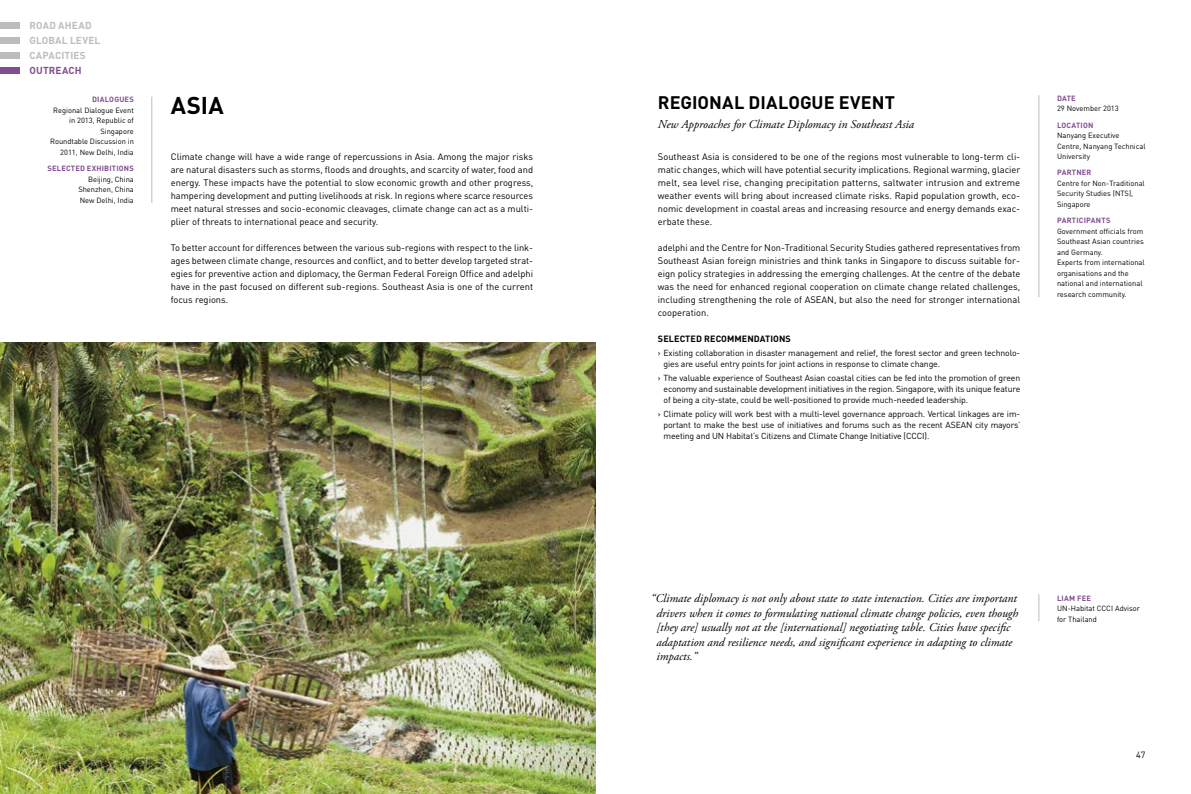
<style>
.page{position:relative;width:1191px;height:794px;background:#fff}
.page>*{position:absolute;margin:0;border:0;box-sizing:border-box;transform-origin:0 0}
.t1{font:700 24px "DIN Pro";color:#000}
.t2{font:700 18px "DIN Pro";letter-spacing:.005em;color:#000}
.t3{font:italic 12px/14.4px "Adobe Garamond Pro";color:#000}
.t4{font:700 10px/14.9px "DIN Pro";letter-spacing:.015em;color:#bebdbc}
.t5{font:700 10px "DIN Pro";letter-spacing:.015em;color:#824e91}
.t6{font:9.3px/13px "DIN Pro";color:#000;text-align:justify}
.t7{font:700 9px "DIN Pro";color:#000}
.t8{font:9px "DIN Pro";color:#000}
.t9{font:8.7px/10.7px "DIN Pro";letter-spacing:-.015em;color:#000;text-align:justify}
.t10{font:7.5px/10.5px "DIN Pro";color:#000}
.t11{font:700 7.5px "DIN Pro";letter-spacing:.025em;color:#824e91}
</style>
<div class="page">
<div style="left:0;top:22px;width:20px;height:7px;background:#bebdbc"></div>
<div style="left:0;top:37px;width:20px;height:7px;background:#bebdbc"></div>
<div style="left:0;top:52px;width:20px;height:7px;background:#bebdbc"></div>
<div style="left:0;top:67px;width:20px;height:7px;background:#824e91"></div>
<img style="left:0;top:342px;width:595px;height:452px">
<hr style="left:151px;top:97px;width:1px;height:106px;background:#bebdbc">
<hr style="left:1038px;top:95px;width:1px;height:202px;background:#bebdbc">
<svg style="left:1038px;top:594px;width:1px;height:27px"></svg>
<p class="t4" style="left:30px;top:18px;width:72px">ROAD AHEAD<br>GLOBAL LEVEL<br>CAPACITIES</p>
<p class="t5" style="left:30px;top:63px;width:54px">OUTREACH</p>
<p class="t11" style="left:92px;top:95px;width:43px">DIALOGUES</p>
<p class="t10" style="left:50px;top:105px;width:85px;text-align:right">Regional Dialogue Event in 2013, Republic of<br>Singapore<br>Roundtable Discussion in<br>2011, New Delhi, India</p>
<p class="t11" style="left:48px;top:163px;width:88px">SELECTED EXHIBITIONS</p>
<p class="t10" style="left:78px;top:173px;width:57px;text-align:justify;text-indent:10px">Beijing, China Shenzhen, China New Delhi, India</p>
<h1 class="t1" style="left:171px;top:89px;width:30px">ASIA</h1>
<p class="t6" style="left:171px;top:150px;width:364px">Climate change will have a wide range of repercussions in Asia. Among the major risks are natural disasters such as storms, floods and droughts, and scarcity of water, food and energy. These impacts have the potential to slow economic growth and other progress, hampering development and putting livelihoods at risk. In regions where scarce resources meet natural stresses and socio-economic cleavages, climate change can act as a multi&shy;plier of threats to international peace and security.</p>
<p class="t6" style="left:171px;top:241px;width:364px">To better account for differences between the various sub-regions with respect to the link&shy;ages between climate change, resources and conflict, and to better develop targeted strat&shy;egies for preventive action and diplomacy, the German Federal Foreign Office and adelphi have in the past focused on different sub-regions. Southeast Asia is one of the current focus regions.</p>
<h2 class="t2" style="left:658px;top:90px;width:238px">REGIONAL DIALOGUE EVENT</h2>
<p class="t3" style="left:658px;top:117px;width:258px">New Approaches for Climate Diplomacy in Southeast Asia</p>
<p class="t6" style="left:658px;top:150px;width:364px">Southeast Asia is considered to be one of the regions most vulnerable to long-term cli&shy;matic changes, which will have potential security implications. Regional warming, glacier melt, sea level rise, changing precipitation patterns, saltwater intrusion and extreme weather events will bring about increased climate risks. Rapid population growth, eco&shy;nomic development in coastal areas and increasing resource and energy demands exac&shy;erbate these.</p>
<p class="t6" style="left:658px;top:241px;width:364px">adelphi and the Centre for Non-Traditional Security Studies gathered representatives from Southeast Asian foreign ministries and think tanks in Singapore to discuss suitable for&shy;eign policy strategies in addressing the emerging challenges. At the centre of the debate was the need for enhanced regional cooperation on climate change related challenges, including strengthening the role of ASEAN, but also the need for stronger international cooperation.</p>
<p class="t7" style="left:658px;top:332px;width:12px">SELECTED</p>
<p class="t7" style="left:704px;top:332px;width:7px">RECOMMENDATIONS</p>
<p class="t9" style="left:663px;top:347px;width:358px;text-indent:-6px">› Existing collaboration in disaster management and relief, the forest sector and green technolo&shy;gies are useful entry points for joint actions in response to climate change.</p>
<p class="t9" style="left:663px;top:372px;width:358px;text-indent:-6px">› The valuable experience of Southeast Asian coastal cities can be fed into the promotion of green economy and sustainable development initiatives in the region. Singapore, with its unique feature of being a city-state, could be well-positioned to provide much-needed leadership.</p>
<p class="t9" style="left:663px;top:408px;width:358px;text-indent:-6px">› Climate policy will work best with a multi-level governance approach. Vertical linkages are im&shy;portant to make the best use of initiatives and forums such as the recent ASEAN city mayors’ meeting and UN Habitat’s Citizens and Climate Change Initiative (CCCI).</p>
<p class="t11" style="left:1057px;top:93px;width:20px">DATE</p>
<p class="t10" style="left:1057px;top:103px;width:63px">29 November 2013</p>
<p class="t11" style="left:1057px;top:120px;width:38px">LOCATION</p>
<p class="t10" style="left:1057px;top:130px;width:90px">Nanyang Executive<br>Centre, Nanyang Technical<br>University</p>
<p class="t11" style="left:1057px;top:167px;width:36px">PARTNER</p>
<p class="t10" style="left:1057px;top:178px;width:89px">Centre for Non-Traditional<br>Security Studies (NTS),<br>Singapore</p>
<p class="t11" style="left:1057px;top:215px;width:55px">PARTICIPANTS</p>
<p class="t10" style="left:1057px;top:225px;width:89px">Government officials from<br>Southeast Asian countries and Germany.<br>Experts from international organisations and the national and international research community.</p>
<p class="t3" style="left:656px;top:592px;width:363px;text-indent:-6px">“Climate diplomacy is not only about state to state interaction. Cities are important drivers when it comes to formulating national climate change policies, even though [they are] usually not at the [international] negotiating table. Cities have specific adaptation and resilience needs, and significant experience in adapting to climate impacts.”</p>
<p class="t11" style="left:1057px;top:593px;width:10px">LIAM</p>
<p class="t11" style="left:1077px;top:593px;width:10px">FEE</p>
<p class="t10" style="left:1057px;top:603px;width:84px">UN-Habitat CCCI Advisor for Thailand</p>
<p class="t8" style="left:1136px;top:749px;width:11px">47</p>
</div>
